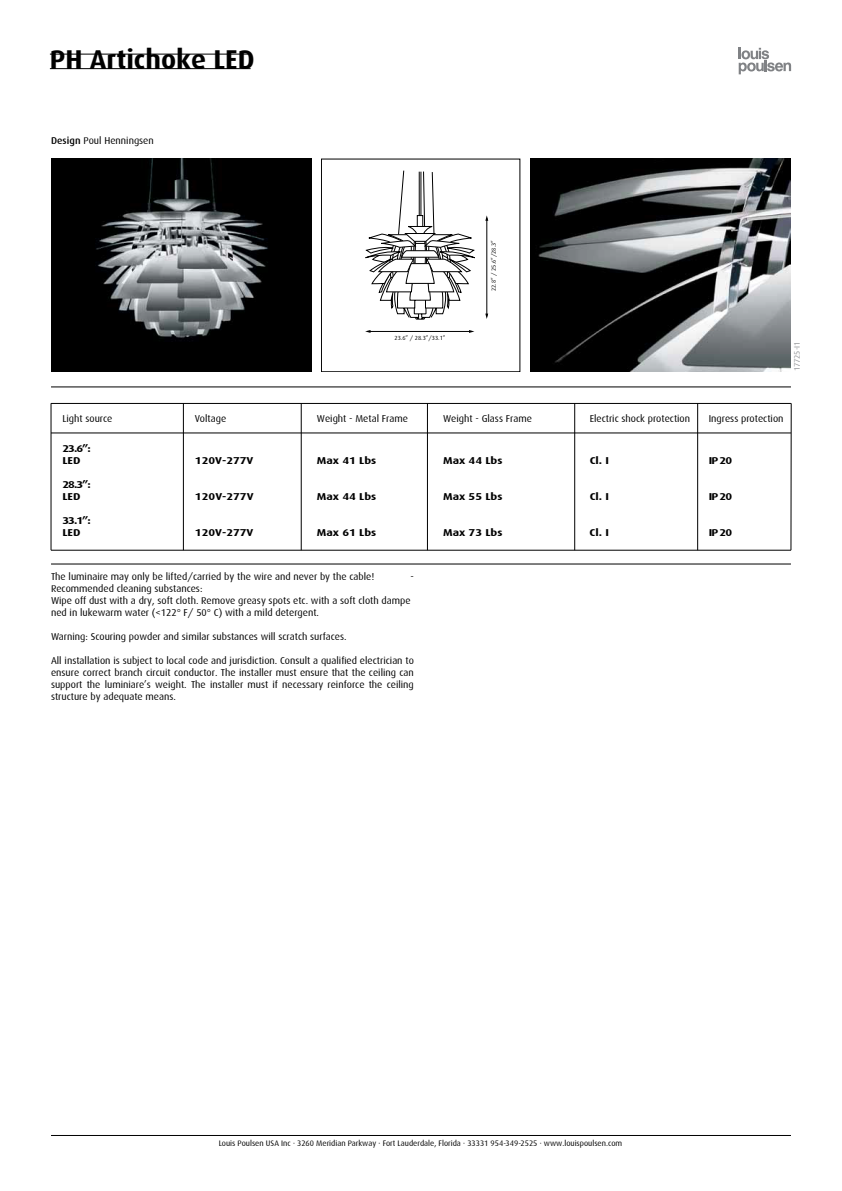
<style>
.page{position:relative;width:842px;height:1191px;background:#fff}
.page>*{position:absolute;margin:0;border:0;box-sizing:border-box;transform-origin:0 0}
.t1{font:700 27.2px "Dax";color:#000}
.t2{font:10px/12px "Dax";color:#000}
.t3{font:700 10px/12px "Dax";color:#000;scale:1.2 1}
.t4{font:8px "Dax";color:#000}
.t5{font:8px "Dax";color:#939598}
.t6{font:6px "Dax";color:#000}
.s1{font-weight:500}
</style>
<div class="page">
<svg style="left:739px;top:48px;width:52px;height:26px"></svg>
<hr style="left:51px;top:387px;width:740px;height:1px;background:#000">
<hr style="left:51px;top:1135px;width:740px;height:1px;background:#000">
<hr style="left:183px;top:403px;width:1px;height:147px;background:#000">
<hr style="left:697px;top:403px;width:1px;height:147px;background:#000">
<hr style="left:574px;top:403px;width:1px;height:147px;background:#000">
<hr style="left:301px;top:403px;width:1px;height:147px;background:#000">
<hr style="left:791px;top:403px;width:1px;height:147px;background:#000">
<hr style="left:51px;top:403px;width:1px;height:147px;background:#000">
<hr style="left:51px;top:403px;width:740px;height:1px;background:#000">
<hr style="left:51px;top:433px;width:740px;height:1px;background:#000">
<hr style="left:51px;top:550px;width:740px;height:1px;background:#000">
<hr style="left:51px;top:564px;width:740px;height:1px;background:#000">
<hr style="left:427px;top:403px;width:1px;height:147px;background:#000">
<hr style="left:50px;top:54px;width:201px;height:1px;background:#000">
<hr style="left:50px;top:68px;width:201px;height:1px;background:#000">
<img style="left:51px;top:159px;width:261px;height:212px">
<img style="left:530px;top:159px;width:261px;height:212px">
<hr style="left:367px;top:331px;width:105px;height:1px;background:#000">
<svg style="left:365px;top:170px;width:124px;height:150px"></svg>
<div style="left:321px;top:159px;width:199px;height:213px;border:1px solid #000"></div>
<h1 class="t1" style="left:50px;top:44px;width:206px">PH Artichoke LED</h1>
<p class="t2" style="left:51px;top:135px;width:104px"><span class="s1">Design</span> Poul Henningsen</p>
<p class="t6" style="left:490px;top:291px;width:52px;rotate:-90deg">22.8” / 25.6”/28.3”</p>
<p class="t6" style="left:395px;top:335px;width:52px">23.6” / 28.3”/33.1”</p>
<p class="t5" style="left:793px;top:371px;width:32px;rotate:-90deg">17725-I1</p>
<p class="t2" style="left:62px;top:413px;width:52px">Light source</p>
<p class="t2" style="left:195px;top:413px;width:33px">Voltage</p>
<p class="t2" style="left:317px;top:413px;width:93px">Weight - Metal Frame</p>
<p class="t2" style="left:590px;top:413px;width:102px">Electric shock protection</p>
<p class="t2" style="left:709px;top:413px;width:76px">Ingress protection</p>
<p class="t3" style="left:62px;top:442px;width:25px">23.6”:<br>LED</p>
<p class="t2" style="left:443px;top:413px;width:90px">Weight - Glass Frame</p>
<p class="t3" style="left:443px;top:454px;width:51px">Max 44 Lbs</p>
<p class="t3" style="left:443px;top:490px;width:51px">Max 55 Lbs</p>
<p class="t3" style="left:443px;top:526px;width:51px">Max 73 Lbs</p>
<p class="t3" style="left:590px;top:526px;width:18px">Cl. I</p>
<p class="t3" style="left:709px;top:526px;width:21px">IP 20</p>
<p class="t3" style="left:195px;top:454px;width:50px">120V-277V</p>
<p class="t3" style="left:317px;top:454px;width:51px">Max 41 Lbs</p>
<p class="t3" style="left:590px;top:454px;width:18px">Cl. I</p>
<p class="t3" style="left:709px;top:454px;width:21px">IP 20</p>
<p class="t3" style="left:62px;top:478px;width:25px">28.3”:<br>LED</p>
<p class="t3" style="left:195px;top:490px;width:50px">120V-277V</p>
<p class="t3" style="left:317px;top:490px;width:51px">Max 44 Lbs</p>
<p class="t3" style="left:590px;top:490px;width:18px">Cl. I</p>
<p class="t3" style="left:709px;top:490px;width:21px">IP 20</p>
<p class="t3" style="left:62px;top:514px;width:25px">33.1”:<br>LED</p>
<p class="t3" style="left:195px;top:526px;width:50px">120V-277V</p>
<p class="t3" style="left:317px;top:526px;width:51px">Max 61 Lbs</p>
<p class="t2" style="left:51px;top:570px;width:361px">The luminaire may only be lifted/carried by the wire and never by the cable!<br>Recommended cleaning substances:<br>Wipe off dust with a dry, soft cloth. Remove greasy spots etc. with a soft cloth dampe</p>
<p class="t2" style="left:410px;top:570px;width:5px">-</p>
<p class="t2" style="left:51px;top:606px;width:270px">ned in lukewarm water (&lt;122° F/ 50° C) with a mild detergent.</p>
<p class="t2" style="left:51px;top:630px;width:297px">Warning: Scouring powder and similar substances will scratch surfaces.</p>
<p class="t2" style="left:51px;top:654px;width:364px;text-align:justify">All installation is subject to local code and jurisdiction. Consult a qualified electrician to ensure correct branch circuit conductor. The installer must ensure that the ceiling can support the luminiare’s weight. The installer must if necessary reinforce the ceiling structure by adequate means.</p>
<p class="t4" style="left:219px;top:1139px;width:405px">Louis Poulsen USA Inc · 3260 Meridian Parkway · Fort Lauderdale, Florida · 33331 954-349-2525 · www.louispoulsen.com</p>
</div>
